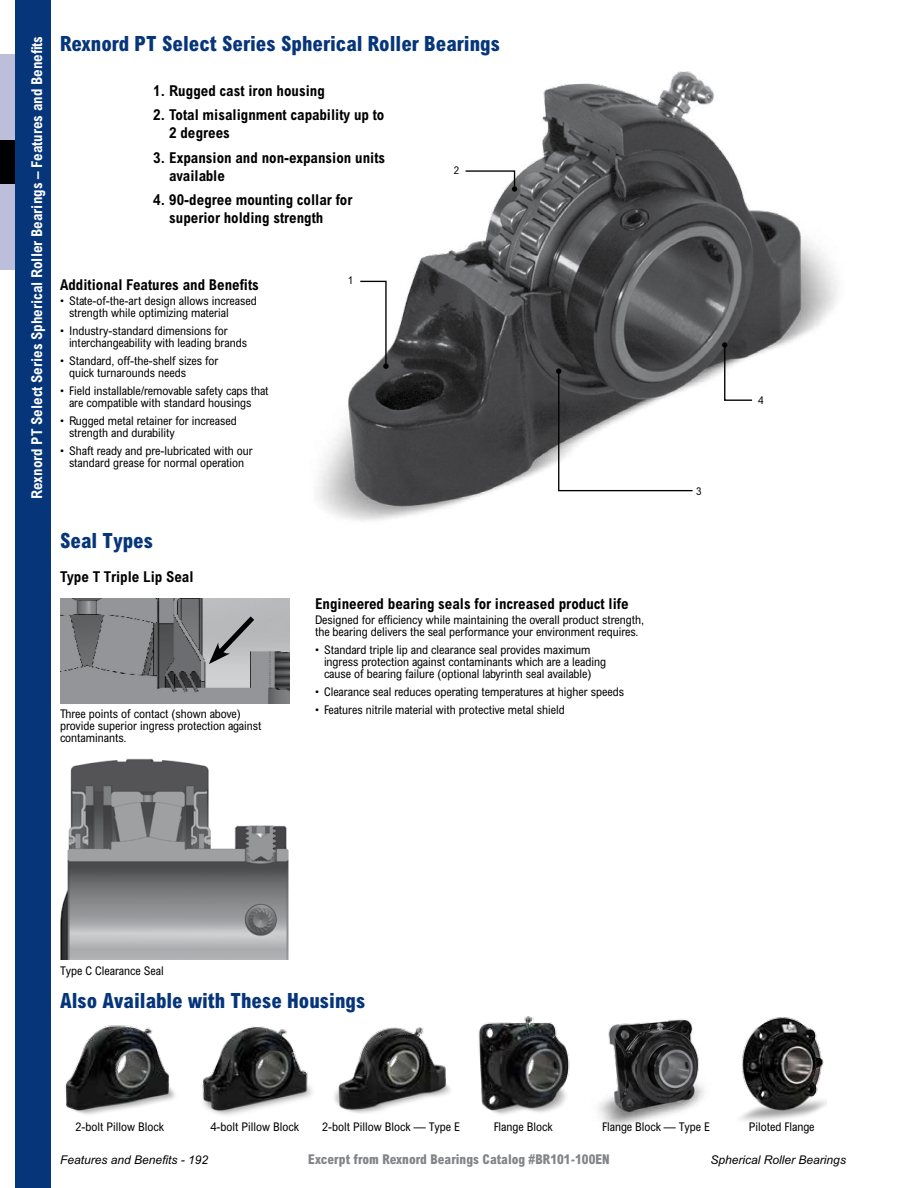
<style>
.page{position:relative;width:918px;height:1188px;background:#fff}
.page>*{position:absolute;margin:0;border:0;box-sizing:border-box;transform-origin:0 0}
.t1{font:800 condensed 21px "Arial MT Std";color:#06357a}
.t2{font:700 condensed 15px/18px "Arial MT Std";color:#000}
.t3{font:700 condensed 15px "Arial MT Std";color:#fff}
.t4{font:800 condensed 13.5px "Arial MT Std";color:#828487}
.t5{font:condensed 12px/12px "Arial MT Std";color:#000}
.t6{font:italic 12px "Arial MT Std";color:#000}
.t7{font:condensed 10.8px "Arial MT Std";color:#000}
</style>
<div class="page">
<div style="left:0;top:54px;width:42px;height:216px;background:#bbbfda"></div>
<div style="left:0;top:140px;width:33px;height:44px;background:#000"></div>
<div style="left:15px;top:0;width:36px;height:1188px;background:#06357a"></div>
<img style="left:65px;top:1025px;width:110px;height:90px">
<img style="left:202px;top:1026px;width:111px;height:89px">
<img style="left:334px;top:1027px;width:117px;height:86px">
<img style="left:478px;top:1016px;width:92px;height:99px">
<img style="left:598px;top:1019px;width:107px;height:108px">
<img style="left:740px;top:1017px;width:87px;height:104px">
<img style="left:60px;top:758px;width:229px;height:202px">
<img style="left:317px;top:71px;width:520px;height:450px">
<svg style="left:359px;top:280px;width:30px;height:89px"></svg>
<svg style="left:556px;top:368px;width:138px;height:124px"></svg>
<svg style="left:722px;top:342px;width:31px;height:60px"></svg>
<svg style="left:464px;top:170px;width:53px;height:22px"></svg>
<img style="left:60px;top:598px;width:230px;height:105px">
<svg style="left:209px;top:611px;width:50px;height:53px;background:#9ea0a2"></svg>
<p class="t3" style="left:28px;top:499px;width:464px;rotate:-90deg">Rexnord PT Select Series Spherical Roller Bearings – Features and Benefits</p>
<h1 class="t1" style="left:60px;top:31px;width:442px">Rexnord PT Select Series Spherical Roller Bearings</h1>
<p class="t2" style="left:153px;top:82px;width:173px">1. Rugged cast iron housing</p>
<p class="t2" style="left:169px;top:106px;width:217px;text-indent:-16px">2. Total misalignment capability up to<br>2 degrees</p>
<p class="t2" style="left:169px;top:148px;width:217px;text-indent:-16px">3. Expansion and non-expansion units available</p>
<p class="t2" style="left:169px;top:191px;width:185px;text-indent:-16px">4. 90-degree mounting collar for superior holding strength</p>
<p class="t2" style="left:60px;top:276px;width:200px">Additional Features and Benefits</p>
<p class="t5" style="left:69px;top:295px;width:189px;text-indent:-9px">• State-of-the-art design allows increased strength while optimizing material</p>
<p class="t5" style="left:69px;top:325px;width:180px;text-indent:-9px">• Industry-standard dimensions for interchangeability with leading brands</p>
<p class="t5" style="left:69px;top:355px;width:151px;text-indent:-9px">• Standard, off-the-shelf sizes for quick turnarounds needs</p>
<p class="t5" style="left:69px;top:385px;width:201px;text-indent:-9px">• Field installable/removable safety caps that are compatible with standard housings</p>
<p class="t5" style="left:69px;top:415px;width:169px;text-indent:-9px">• Rugged metal retainer for increased strength and durability</p>
<p class="t5" style="left:60px;top:445px;width:194px;text-align:center">• Shaft ready and pre-lubricated with our standard grease for normal operation</p>
<h1 class="t1" style="left:60px;top:527px;width:95px">Seal Types</h1>
<p class="t2" style="left:60px;top:568px;width:135px">Type T Triple Lip Seal</p>
<p class="t7" style="left:348px;top:274px;width:7px">1</p>
<p class="t7" style="left:454px;top:164px;width:7px">2</p>
<p class="t5" style="left:60px;top:708px;width:203px">Three points of contact (shown above) provide superior ingress protection against contaminants.</p>
<p class="t2" style="left:315px;top:595px;width:315px">Engineered bearing seals for increased product life</p>
<p class="t5" style="left:315px;top:614px;width:331px">Designed for efficiency while maintaining the overall product strength, the bearing delivers the seal performance your environment requires.</p>
<p class="t5" style="left:324px;top:644px;width:284px;text-indent:-9px">• Standard triple lip and clearance seal provides maximum ingress protection against contaminants which are a leading cause of bearing failure (optional labyrinth seal available)</p>
<p class="t5" style="left:315px;top:686px;width:311px">• Clearance seal reduces operating temperatures at higher speeds</p>
<p class="t5" style="left:315px;top:704px;width:251px">• Features nitrile material with protective metal shield</p>
<p class="t7" style="left:696px;top:484px;width:7px">3</p>
<p class="t7" style="left:758px;top:393px;width:7px">4</p>
<p class="t5" style="left:60px;top:964px;width:105px">Type C Clearance Seal</p>
<h1 class="t1" style="left:60px;top:988px;width:307px">Also Available with These Housings</h1>
<p class="t5" style="left:75px;top:1120px;width:90px">2-bolt Pillow Block</p>
<p class="t5" style="left:210px;top:1120px;width:90px">4-bolt Pillow Block</p>
<p class="t5" style="left:322px;top:1120px;width:140px">2-bolt Pillow Block — Type E</p>
<p class="t5" style="left:494px;top:1120px;width:60px">Flange Block</p>
<p class="t5" style="left:602px;top:1120px;width:109px">Flange Block — Type E</p>
<p class="t5" style="left:749px;top:1120px;width:67px">Piloted Flange</p>
<p class="t4" style="left:308px;top:1151px;width:303px">Excerpt from Rexnord Bearings Catalog #BR101-100EN</p>
<p class="t6" style="left:60px;top:1152px;width:150px">Features and Benefits - 192</p>
<p class="t6" style="left:711px;top:1152px;width:137px">Spherical Roller Bearings</p>
</div>
